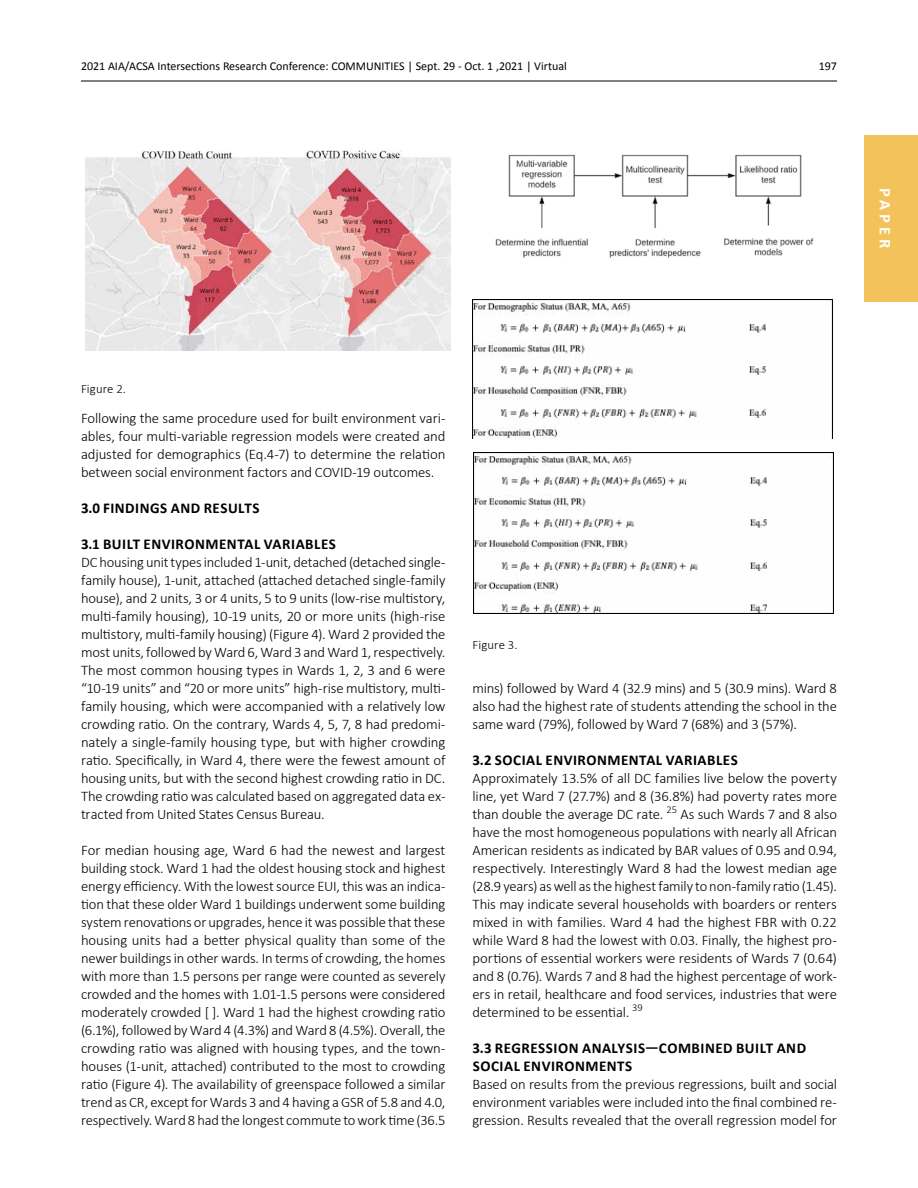
<style>
.page{position:relative;width:918px;height:1188px;background:#fff}
.page>*{position:absolute;margin:0;border:0;box-sizing:border-box;transform-origin:0 0}
.t1{font:700 16.5px "Calibri";letter-spacing:.235em;color:#fff}
.t2{font:700 15px/18px "Calibri";letter-spacing:.035em;color:#000}
.t3{font:300 14.7px/18px "Calibri";letter-spacing:-.01em;color:#000;text-align:justify}
.t4{font:300 12.75px "Calibri";letter-spacing:.01em;color:#000}
.t5{font:12px "Calibri";color:#000}
</style>
<div class="page">
<hr style="left:81px;top:81px;width:756px;height:1px;background:#000">
<div style="left:864px;top:135px;width:54px;height:166px;background:#f3c25a"></div>
<img style="left:86px;top:150px;width:364px;height:200px">
<img style="left:495px;top:154px;width:319px;height:104px">
<img style="left:472px;top:299px;width:360px;height:140px">
<img style="left:473px;top:453px;width:360px;height:161px">
<p class="t5" style="left:81px;top:58px;width:487px">2021 AIA/ACSA Intersections Research Conference: COMMUNITIES | Sept. 29 - Oct. 1 ,2021 | Virtual</p>
<p class="t5" style="left:819px;top:58px;width:20px">197</p>
<p class="t1" style="left:896px;top:188px;width:61px;rotate:90deg">PAPER</p>
<p class="t4" style="left:81px;top:381px;width:46px">Figure 2.</p>
<p class="t3" style="left:81px;top:408px;width:366px">Following the same procedure used for built environment vari&shy;ables, four multi-variable regression models were created and adjusted for demographics (Eq.4-7) to determine the relation between social environment factors and COVID-19 outcomes.</p>
<p class="t2" style="left:81px;top:499px;width:180px">3.0 FINDINGS AND RESULTS</p>
<p class="t2" style="left:81px;top:535px;width:257px">3.1 BUILT ENVIRONMENTAL VARIABLES</p>
<p class="t3" style="left:81px;top:552px;width:366px">DC housing unit types included 1-unit, detached (detached single&shy;family house), 1-unit, attached (attached detached single-family house), and 2 units, 3 or 4 units, 5 to 9 units (low-rise multistory, multi-family housing), 10-19 units, 20 or more units (high-rise multistory, multi-family housing) (Figure 4). Ward 2 provided the most units, followed by Ward 6, Ward 3 and Ward 1, respectively.<br>The most common housing types in Wards 1, 2, 3 and 6 were “10-19 units” and “20 or more units” high-rise multistory, multi&shy;family housing, which were accompanied with a relatively low crowding ratio. On the contrary, Wards 4, 5, 7, 8 had predomi&shy;nately a single-family housing type, but with higher crowding ratio. Specifically, in Ward 4, there were the fewest amount of housing units, but with the second highest crowding ratio in DC.<br>The crowding ratio was calculated based on aggregated data ex&shy;tracted from United States Census Bureau.</p>
<p class="t3" style="left:81px;top:840px;width:366px">For median housing age, Ward 6 had the newest and largest building stock. Ward 1 had the oldest housing stock and highest energy efficiency. With the lowest source EUI, this was an indica&shy;tion that these older Ward 1 buildings underwent some building system renovations or upgrades, hence it was possible that these housing units had a better physical quality than some of the newer buildings in other wards. In terms of crowding, the homes with more than 1.5 persons per range were counted as severely crowded and the homes with 1.01-1.5 persons were considered moderately crowded [ ]. Ward 1 had the highest crowding ratio (6.1%), followed by Ward 4 (4.3%) and Ward 8 (4.5%). Overall, the crowding ratio was aligned with housing types, and the town&shy;houses (1-unit, attached) contributed to the most to crowding ratio (Figure 4). The availability of greenspace followed a similar trend as CR, except for Wards 3 and 4 having a GSR of 5.8 and 4.0, respectively. Ward 8 had the longest commute to work time (36.5</p>
<p class="t4" style="left:473px;top:637px;width:46px">Figure 3.</p>
<p class="t3" style="left:472px;top:678px;width:366px">mins) followed by Ward 4 (32.9 mins) and 5 (30.9 mins). Ward 8 also had the highest rate of students attending the school in the same ward (79%), followed by Ward 7 (68%) and 3 (57%).</p>
<p class="t2" style="left:472px;top:751px;width:267px">3.2 SOCIAL ENVIRONMENTAL VARIABLES</p>
<p class="t3" style="left:472px;top:768px;width:366px">Approximately 13.5% of all DC families live below the poverty line, yet Ward 7 (27.7%) and 8 (36.8%) had poverty rates more than double the average DC rate. <sup>25</sup> As such Wards 7 and 8 also have the most homogeneous populations with nearly all African American residents as indicated by BAR values of 0.95 and 0.94, respectively. Interestingly Ward 8 had the lowest median age (28.9 years) as well as the highest family to non-family ratio (1.45).<br>This may indicate several households with boarders or renters mixed in with families. Ward 4 had the highest FBR with 0.22 while Ward 8 had the lowest with 0.03. Finally, the highest pro&shy;portions of essential workers were residents of Wards 7 (0.64) and 8 (0.76). Wards 7 and 8 had the highest percentage of work&shy;ers in retail, healthcare and food services, industries that were determined to be essential. <sup>39</sup></p>
<p class="t2" style="left:472px;top:1039px;width:335px">3.3 REGRESSION ANALYSIS—COMBINED BUILT AND<br>SOCIAL ENVIRONMENTS</p>
<p class="t3" style="left:472px;top:1074px;width:366px">Based on results from the previous regressions, built and social environment variables were included into the final combined re&shy;gression. Results revealed that the overall regression model for</p>
</div>
